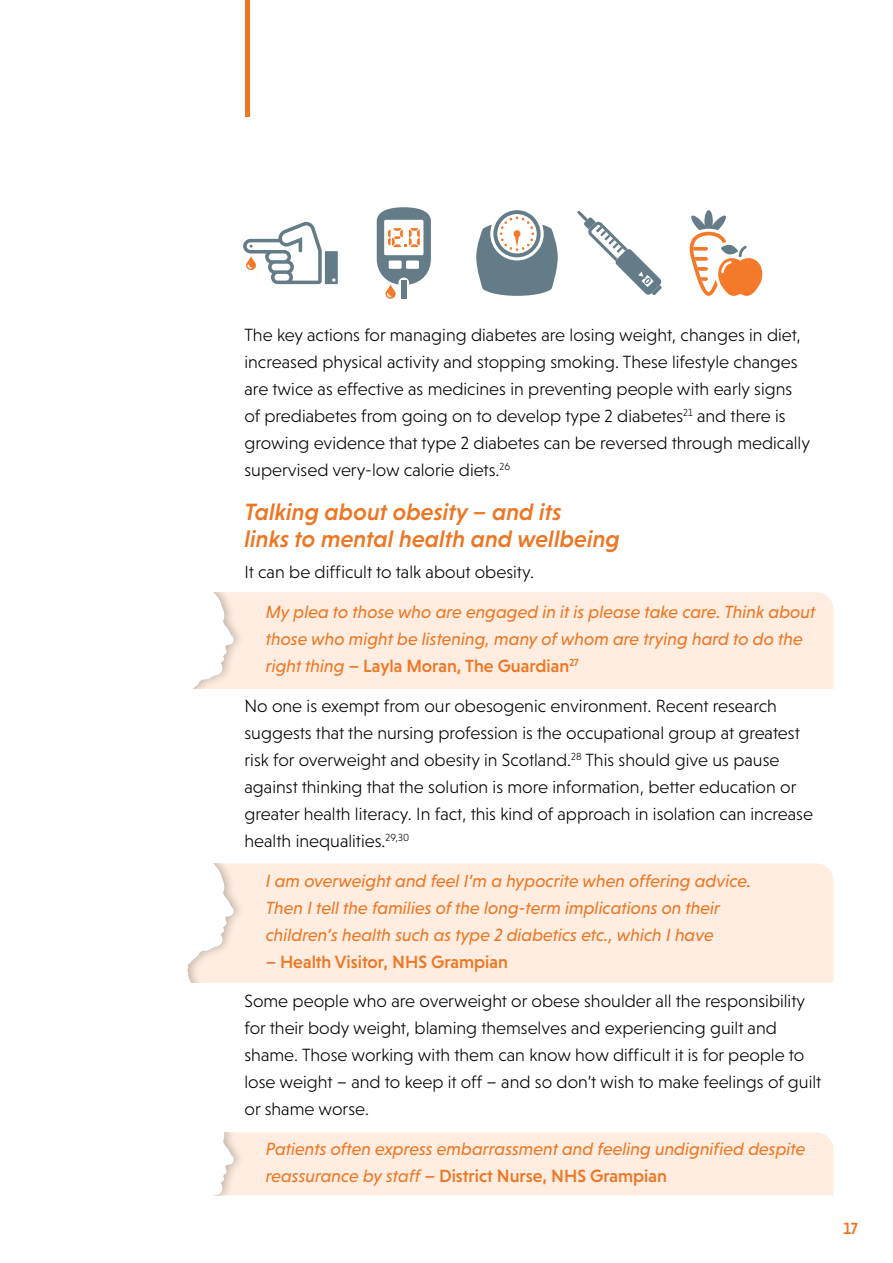
<style>
.page{position:relative;width:893px;height:1263px;background:#fff}
.page>*{position:absolute;margin:0;border:0;box-sizing:border-box;transform-origin:0 0}
.t1{font:italic 500 24px/27px "Niveau Grotesk";color:#ee7622}
.t2{font:300 18px/27px "Niveau Grotesk";color:#000}
.t3{font:italic 18px/27px "Niveau Grotesk";color:#ee7622}
.t4{font:500 18px "Niveau Grotesk";color:#ee7622}
.t5{font:500 16.5px "Niveau Grotesk";color:#ee7622}
.s1{font-weight:500;font-style:normal}
</style>
<div class="page">
<div style="left:245px;top:592px;width:588px;height:97px;background:#feede0"></div>
<div style="left:245px;top:863px;width:588px;height:120px;background:#feede0"></div>
<hr style="left:245px;top:0;width:4px;height:116px;background:#ee7622">
<svg style="left:689px;top:210px;width:74px;height:86px"></svg>
<svg style="left:476px;top:210px;width:82px;height:86px"></svg>
<svg style="left:577px;top:211px;width:85px;height:84px"></svg>
<svg style="left:377px;top:207px;width:54px;height:92px"></svg>
<svg style="left:243px;top:222px;width:95px;height:62px"></svg>
<div style="left:158px;top:592px;width:87px;height:97px;background:#000;opacity:.25"></div>
<svg style="left:158px;top:592px;width:76px;height:97px"></svg>
<div style="left:158px;top:863px;width:87px;height:120px;background:#feede0"></div>
<svg style="left:158px;top:863px;width:76px;height:120px"></svg>
<div style="left:217px;top:1132px;width:616px;height:63px;background:#feede0"></div>
<p class="t2" style="left:244px;top:321px;width:567px">The key actions for managing diabetes are losing weight, changes in diet, increased physical activity and stopping smoking. These lifestyle changes are twice as effective as medicines in preventing people with early signs of prediabetes from going on to develop type 2 diabetes<sup>21</sup> and there is growing evidence that type 2 diabetes can be reversed through medically supervised very-low calorie diets.<sup>26</sup></p>
<h1 class="t1" style="left:244px;top:498px;width:377px">Talking about obesity – and its<br>links to mental health and wellbeing</h1>
<p class="t2" style="left:244px;top:558px;width:291px">It can be difficult to talk about obesity.</p>
<p class="t3" style="left:266px;top:598px;width:551px">My plea to those who are engaged in it is please take care. Think about those who might be listening, many of whom are trying hard to do the right thing <span class="s1">– Layla Moran, The Guardian</span><sup>27</sup></p>
<p class="t2" style="left:244px;top:692px;width:570px">No one is exempt from our obesogenic environment. Recent research suggests that the nursing profession is the occupational group at greatest risk for overweight and obesity in Scotland.<sup>28</sup> This should give us pause against thinking that the solution is more information, better education or greater health literacy. In fact, this kind of approach in isolation can increase health inequalities.<sup>29,30</sup></p>
<p class="t3" style="left:266px;top:867px;width:487px">I am overweight and feel I’m a hypocrite when offering advice.<br>Then I tell the families of the long-term implications on their children’s health such as type 2 diabetics etc., which I have</p>
<p class="t4" style="left:266px;top:951px;width:244px">– Health Visitor, NHS Grampian</p>
<p class="t2" style="left:244px;top:988px;width:578px">Some people who are overweight or obese shoulder all the responsibility for their body weight, blaming themselves and experiencing guilt and shame. Those working with them can know how difficult it is for people to lose weight – and to keep it off – and so don’t wish to make feelings of guilt or shame worse.</p>
<p class="t3" style="left:266px;top:1135px;width:541px">Patients often express embarrassment and feeling undignified despite reassurance by staff <span class="s1">– District Nurse, NHS Grampian</span></p>
<p class="t5" style="left:843px;top:1219px;width:16px">17</p>
</div>
